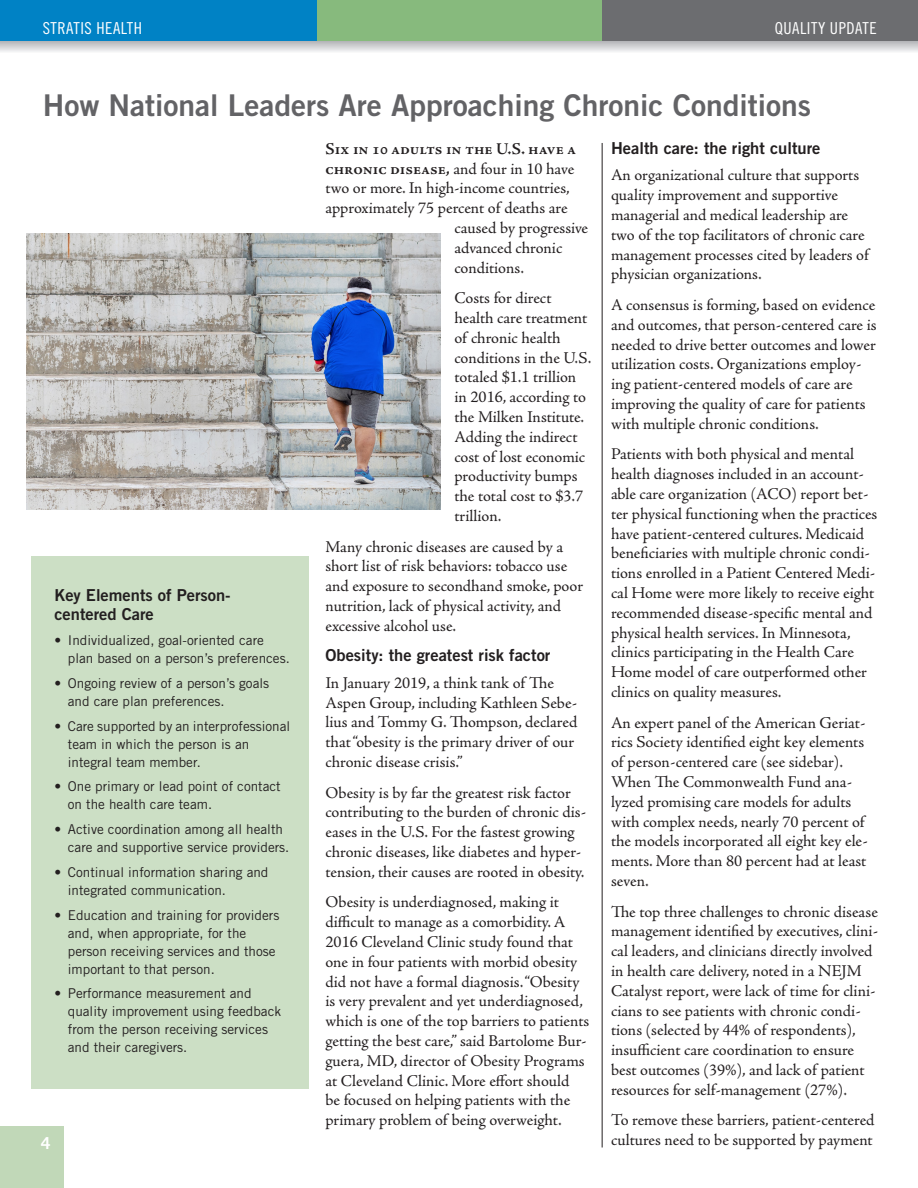
<style>
.page{position:relative;width:918px;height:1188px;background:#fff}
.page>*{position:absolute;margin:0;border:0;box-sizing:border-box;transform-origin:0 0}
.Head_2{font:30px "Trade Gothic LT Std Bd 2";color:#636366}
.Body_text{font:16.5px/19.8px "Adobe Jenson Pro";letter-spacing:-.005em;color:#231f20}
.Head_3{font:16.5px/19.8px "Trade Gothic LT Std Bd 2";color:#231f20}
.Body_text-2{font:600 16.5px "Adobe Jenson Pro";color:#231f20}
.t1{font:16.5px "Trade Gothic LT Std Cn 18";letter-spacing:.03em;color:#fff}
.t2{font:700 16.5px "Trade Gothic LT Std";color:#fff}
.Body_text-sidebar{font:13.5px/18px "Trade Gothic LT Std";color:#231f20}
.s1{font-family:"Trade Gothic LT Std Bd 2"}
.s2{font-weight:400}
</style>
<div class="page">
<hr style="left:602px;top:143px;width:1px;height:1004px;background:#231f20">
<div style="left:31px;top:557px;width:277px;height:532px;background:#ccdfc5"></div>
<img style="left:26px;top:233px;width:415px;height:276px">
<svg style="left:1px;top:40px;width:917px;height:12px;background:#c7cdcf"></svg>
<div style="left:602px;top:0;width:316px;height:40px;background:#6c6d70"></div>
<div style="left:317px;top:0;width:285px;height:40px;background:#87ba7d"></div>
<div style="left:0;top:0;width:317px;height:40px;background:#0082c5"></div>
<div style="left:0;top:1126px;width:64px;height:62px;background:#c1d8b8"></div>
<p class="t1" style="left:43px;top:19px;width:101px">STRATIS HEALTH</p>
<p class="t1" style="left:775px;top:19px;width:104px">QUALITY UPDATE</p>
<p class="Head_2" style="left:43px;top:86px;width:770px">How National Leaders Are Approaching Chronic Conditions</p>
<p class="Head_3" style="left:54px;top:585px;width:178px">Key Elements of Person&shy;centered Care</p>
<p class="Body_text-sidebar" style="left:68px;top:631px;width:223px;text-indent:-14px"><span class="s1">•</span> Individualized, goal-oriented care plan based on a person’s preferences.</p>
<p class="Body_text-sidebar" style="left:68px;top:674px;width:203px;text-indent:-14px">• Ongoing review of a person’s goals and care plan preferences.</p>
<p class="Body_text-sidebar" style="left:54px;top:717px;width:237px">• Care supported by an interprofessional</p>
<p class="Body_text-sidebar" style="left:68px;top:735px;width:183px">team in which the person is an integral team member.</p>
<p class="Body_text-sidebar" style="left:68px;top:778px;width:214px;text-indent:-14px">• One primary or lead point of contact on the health care team.</p>
<p class="Body_text-sidebar" style="left:68px;top:820px;width:223px;text-indent:-14px">• Active coordination among all health care and supportive service providers.</p>
<p class="Body_text-sidebar" style="left:68px;top:863px;width:202px;text-indent:-14px">• Continual information sharing and integrated communication.</p>
<p class="Body_text-sidebar" style="left:68px;top:906px;width:213px;text-indent:-14px">• Education and training for providers and, when appropriate, for the person receiving services and those important to that person.</p>
<p class="Body_text-sidebar" style="left:68px;top:985px;width:215px;text-indent:-14px">• Performance measurement and quality improvement using feedback from the person receiving services and their caregivers.</p>
<p class="t2" style="left:41px;top:1133px;width:11px">4</p>
<p class="Body_text-2" style="left:326px;top:139px;width:252px">Six in 10 adults in the U.S. have a</p>
<p class="Body_text-2" style="left:326px;top:159px;width:250px">chronic disease, <span class="s2">and four in 10 have</span></p>
<p class="Body_text" style="left:326px;top:179px;width:246px">two or more. In high-income countries,</p>
<p class="Body_text" style="left:326px;top:198px;width:244px">approximately 75 percent of deaths are</p>
<p class="Body_text" style="left:454px;top:218px;width:135px">caused by progressive</p>
<p class="Body_text" style="left:454px;top:238px;width:109px">advanced chronic</p>
<p class="Body_text" style="left:454px;top:258px;width:71px">conditions.</p>
<p class="Body_text" style="left:454px;top:288px;width:138px">Costs for direct health care treatment of chronic health conditions in the U.S. totaled $1.1 trillion in 2016, according to the Milken Institute.<br>Adding the indirect cost of lost economic productivity bumps the total cost to $3.7 trillion.</p>
<p class="Body_text" style="left:326px;top:537px;width:259px">Many chronic diseases are caused by a short list of risk behaviors: tobacco use and exposure to secondhand smoke, poor nutrition, lack of physical activity, and excessive alcohol use.</p>
<p class="Head_3" style="left:326px;top:645px;width:226px">Obesity: the greatest risk factor</p>
<p class="Body_text" style="left:326px;top:673px;width:253px">In January 2019, a think tank of The Aspen Group, including Kathleen Sebe&shy;lius and Tommy G. Thompson, declared that “obesity is the primary driver of our chronic disease crisis.”</p>
<p class="Body_text" style="left:326px;top:783px;width:262px">Obesity is by far the greatest risk factor contributing to the burden of chronic dis&shy;eases in the U.S. For the fastest growing chronic diseases, like diabetes and hyper&shy;tension, their causes are rooted in obesity.</p>
<p class="Body_text" style="left:326px;top:893px;width:265px">Obesity is underdiagnosed, making it difficult to manage as a comorbidity. A 2016 Cleveland Clinic study found that one in four patients with morbid obesity did not have a formal diagnosis. “Obesity is very prevalent and yet underdiagnosed, which is one of the top barriers to patients getting the best care,” said Bartolome Bur&shy;guera, MD, director of Obesity Programs at Cleveland Clinic. More effort should<br>be focused on helping patients with the primary problem of being overweight.</p>
<p class="Head_3" style="left:611px;top:138px;width:211px">Health care: the right culture</p>
<p class="Body_text" style="left:611px;top:166px;width:259px">An organizational culture that supports quality improvement and supportive managerial and medical leadership are two of the top facilitators of chronic care management processes cited by leaders of physician organizations.</p>
<p class="Body_text" style="left:611px;top:295px;width:267px">A consensus is forming, based on evidence and outcomes, that person-centered care is needed to drive better outcomes and lower utilization costs. Organizations employ&shy;ing patient-centered models of care are improving the quality of care for patients with multiple chronic conditions.</p>
<p class="Body_text" style="left:611px;top:445px;width:268px">Patients with both physical and mental health diagnoses included in an account&shy;able care organization (ACO) report bet&shy;ter physical functioning when the practices have patient-centered cultures. Medicaid beneficiaries with multiple chronic condi&shy;tions enrolled in a Patient Centered Medi&shy;cal Home were more likely to receive eight recommended disease-specific mental and physical health services. In Minnesota, clinics participating in the Health Care Home model of care outperformed other clinics on quality measures.</p>
<p class="Body_text" style="left:611px;top:713px;width:258px">An expert panel of the American Geriat&shy;rics Society identified eight key elements of person-centered care (see sidebar).<br>When The Commonwealth Fund ana&shy;lyzed promising care models for adults with complex needs, nearly 70 percent of the models incorporated all eight key ele&shy;ments. More than 80 percent had at least seven.</p>
<p class="Body_text" style="left:611px;top:902px;width:269px">The top three challenges to chronic disease management identified by executives, clini&shy;cal leaders, and clinicians directly involved in health care delivery, noted in a NEJM Catalyst report, were lack of time for clini&shy;cians to see patients with chronic condi&shy;tions (selected by 44% of respondents), insufficient care coordination to ensure best outcomes (39%), and lack of patient resources for self-management (27%).</p>
<p class="Body_text" style="left:611px;top:1111px;width:265px">To remove these barriers, patient-centered cultures need to be supported by payment</p>
</div>
